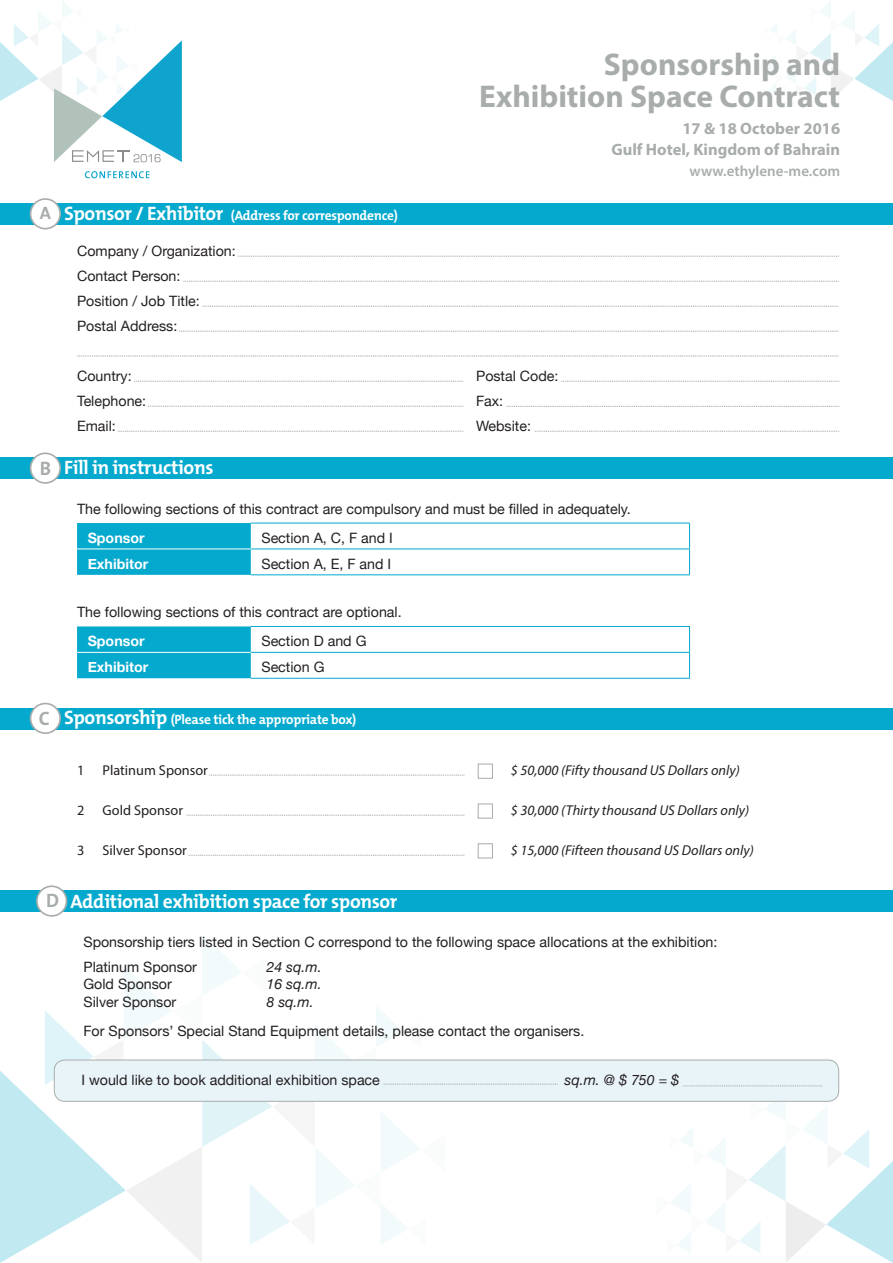
<style>
.page{position:relative;width:893px;height:1263px;background:#fff}
.page>*{position:absolute;margin:0;border:0;box-sizing:border-box;transform-origin:0 0}
.t1{font:700 31.5px/31.5px "Myriad Pro";color:#a8adac;text-align:right}
.t2{font:700 19.5px "The Mix";letter-spacing:-.02em;color:#fff}
.t3{font:700 19.5px "The Mix";color:#a8adac}
.t4{font:700 16.5px/21px "Myriad Pro";color:#a8adac;text-align:right}
.t5{font:600 15px "Myriad Pro";color:#a8adac}
.t6{font:14.25px/25px "Helvetica Neue";color:#231f20}
.t7{font:italic 14.25px "Myriad Pro";color:#231f20}
.t8{font:14.25px "Myriad Pro";color:#231f20}
.t9{font:700 14.25px "Helvetica Neue";color:#fff}
.t10{font:italic 14.25px "Helvetica Neue";color:#231f20}
.t11{font:700 13.5px "The Mix";letter-spacing:-.02em;color:#fff}
.s1{font-size:18px;color:#a8adac}
.s2{font-size:19.5px}
.s3{font-size:19.5px;color:#a8adac}
.s4{color:#a8adac}
</style>
<div class="page">
<svg style="left:765px;top:1px;width:128px;height:100px"></svg>
<div style="left:77px;top:523px;width:174px;height:52px;background:#04a9cd"></div>
<hr style="left:251px;top:523px;width:439px;height:1px;background:#04a9cd">
<hr style="left:251px;top:548px;width:439px;height:1px;background:#04a9cd">
<svg style="left:689px;top:523px;width:1px;height:51px"></svg>
<hr style="left:251px;top:574px;width:439px;height:1px;background:#04a9cd">
<hr style="left:77px;top:548px;width:174px;height:1px;background:#fff">
<div style="left:77px;top:626px;width:174px;height:52px;background:#04a9cd"></div>
<hr style="left:251px;top:626px;width:439px;height:1px;background:#04a9cd">
<hr style="left:251px;top:652px;width:439px;height:1px;background:#04a9cd">
<svg style="left:689px;top:627px;width:1px;height:51px"></svg>
<hr style="left:251px;top:678px;width:439px;height:1px;background:#04a9cd">
<hr style="left:77px;top:652px;width:174px;height:1px;background:#fff">
<svg style="left:238px;top:256px;width:601px;height:1px"></svg>
<svg style="left:183px;top:281px;width:656px;height:1px"></svg>
<svg style="left:202px;top:306px;width:637px;height:1px"></svg>
<svg style="left:179px;top:331px;width:660px;height:1px"></svg>
<svg style="left:77px;top:356px;width:762px;height:1px"></svg>
<svg style="left:134px;top:381px;width:329px;height:1px"></svg>
<svg style="left:148px;top:406px;width:315px;height:1px"></svg>
<svg style="left:118px;top:431px;width:345px;height:1px"></svg>
<svg style="left:506px;top:406px;width:333px;height:1px"></svg>
<svg style="left:535px;top:431px;width:304px;height:1px"></svg>
<svg style="left:561px;top:381px;width:278px;height:1px"></svg>
<div style="left:0;top:458px;width:893px;height:21px;background:#04a9cd"></div>
<div style="left:31px;top:453px;width:29px;height:30px;background:#fff;border-radius:50%"></div>
<div style="left:30px;top:452px;width:31px;height:32px;border:2px solid #a8adac;border-radius:50%"></div>
<div style="left:0;top:203px;width:893px;height:22px;background:#04a9cd"></div>
<div style="left:31px;top:199px;width:29px;height:30px;background:#fff;border-radius:50%"></div>
<div style="left:30px;top:198px;width:31px;height:31px;border:2px solid #a8adac;border-radius:50%"></div>
<svg style="left:209px;top:775px;width:255px;height:1px"></svg>
<svg style="left:187px;top:815px;width:277px;height:1px"></svg>
<svg style="left:189px;top:855px;width:275px;height:1px"></svg>
<div style="left:478px;top:764px;width:15px;height:15px;border:1px solid #a8adac"></div>
<div style="left:478px;top:804px;width:15px;height:14px;border:1px solid #a8adac"></div>
<div style="left:478px;top:843px;width:15px;height:15px;border:1px solid #a8adac"></div>
<div style="left:0;top:708px;width:893px;height:21px;background:#04a9cd"></div>
<div style="left:31px;top:703px;width:29px;height:30px;background:#fff;border-radius:50%"></div>
<div style="left:30px;top:703px;width:31px;height:31px;border:2px solid #a8adac;border-radius:50%"></div>
<svg style="left:85px;top:171px;width:65px;height:7px"></svg>
<svg style="left:0;top:1px;width:182px;height:161px"></svg>
<div style="left:0;top:891px;width:893px;height:21px;background:#04a9cd"></div>
<div style="left:37px;top:886px;width:30px;height:30px;background:#fff;border-radius:50%"></div>
<div style="left:36px;top:885px;width:31px;height:32px;border:2px solid #a8adac;border-radius:50%"></div>
<div style="left:54px;top:1060px;width:785px;height:41px;background:#e9f4f9;border-radius:11px"></div>
<div style="left:54px;top:1060px;width:785px;height:41px;border:1px solid #a8adac;border-radius:11px"></div>
<svg style="left:657px;top:1086px;width:236px;height:177px"></svg>
<svg style="left:0;top:935px;width:558px;height:328px"></svg>
<p class="t11" style="left:40px;top:204px;width:360px"><span class="s1">A</span> <span class="s2">Sponsor / Exhibitor</span> (Address for correspondence)</p>
<h1 class="t1" style="left:479px;top:48px;width:362px">Sponsorship and<br>Exhibition Space Contract</h1>
<p class="t4" style="left:611px;top:117px;width:230px">17 &amp; 18 October 2016<br>Gulf Hotel, Kingdom of Bahrain</p>
<p class="t5" style="left:690px;top:161px;width:152px">www.ethylene-me.com</p>
<h2 class="t3" style="left:40px;top:452px;width:13px">B</h2>
<p class="t6" style="left:77px;top:240px;width:160px">Company / Organization:<br>Contact Person:<br>Position / Job Title:<br>Postal Address:</p>
<p class="t6" style="left:77px;top:365px;width:56px">Country:</p>
<p class="t6" style="left:476px;top:365px;width:84px">Postal Code:</p>
<p class="t6" style="left:77px;top:390px;width:71px">Telephone:</p>
<p class="t6" style="left:476px;top:390px;width:29px">Fax:</p>
<p class="t6" style="left:77px;top:415px;width:40px">Email:</p>
<p class="t6" style="left:476px;top:415px;width:56px">Website:</p>
<h2 class="t2" style="left:64px;top:451px;width:151px">Fill in instructions</h2>
<p class="t6" style="left:77px;top:497px;width:555px">The following sections of this contract are compulsory and must be filled in adequately.</p>
<p class="t9" style="left:88px;top:527px;width:59px">Sponsor</p>
<p class="t6" style="left:261px;top:526px;width:133px">Section A, C, F and I</p>
<p class="t9" style="left:88px;top:553px;width:62px">Exhibitor</p>
<p class="t6" style="left:261px;top:552px;width:131px">Section A, E, F and I</p>
<p class="t6" style="left:77px;top:600px;width:326px">The following sections of this contract are optional.</p>
<p class="t9" style="left:88px;top:630px;width:59px">Sponsor</p>
<p class="t6" style="left:261px;top:629px;width:107px">Section D and G</p>
<p class="t9" style="left:88px;top:656px;width:62px">Exhibitor</p>
<p class="t6" style="left:261px;top:655px;width:65px">Section G</p>
<p class="t11" style="left:39px;top:708px;width:319px"><span class="s3">C</span> <span class="s2">Sponsorship</span> (Please tick the appropriate box)</p>
<p class="t8" style="left:77px;top:762px;width:9px">1</p>
<p class="t8" style="left:103px;top:762px;width:107px">Platinum Sponsor</p>
<p class="t8" style="left:77px;top:802px;width:9px">2</p>
<p class="t8" style="left:103px;top:802px;width:82px">Gold Sponsor</p>
<p class="t8" style="left:77px;top:842px;width:9px">3</p>
<p class="t8" style="left:103px;top:842px;width:86px">Silver Sponsor</p>
<h2 class="t2" style="left:46px;top:885px;width:353px"><span class="s4">D</span> Additional exhibition space for sponsor</h2>
<p class="t7" style="left:511px;top:762px;width:230px">$ 50,000 (Fifty thousand US Dollars only)</p>
<p class="t7" style="left:511px;top:802px;width:240px">$ 30,000 (Thirty thousand US Dollars only)</p>
<p class="t7" style="left:511px;top:842px;width:244px">$ 15,000 (Fifteen thousand US Dollars only)</p>
<p class="t6" style="left:83px;top:930px;width:635px;line-height:25.7px">Sponsorship tiers listed in Section C correspond to the following space allocations at the exhibition:<br>Platinum Sponsor</p>
<p class="t10" style="left:266px;top:957px;width:57px">24 sq.m.</p>
<p class="t6" style="left:83px;top:973px;width:90px">Gold Sponsor</p>
<p class="t10" style="left:266px;top:974px;width:57px">16 sq.m.</p>
<p class="t6" style="left:83px;top:990px;width:94px">Silver Sponsor</p>
<p class="t10" style="left:266px;top:991px;width:49px">8 sq.m.</p>
<p class="t6" style="left:83px;top:1020px;width:502px">For Sponsors’ Special Stand Equipment details, please contact the organisers.</p>
<p class="t6" style="left:81px;top:1068px;width:300px">I would like to book additional exhibition space</p>
<p class="t10" style="left:564px;top:1069px;width:116px">sq.m. @ $ 750 = $</p>
</div>
